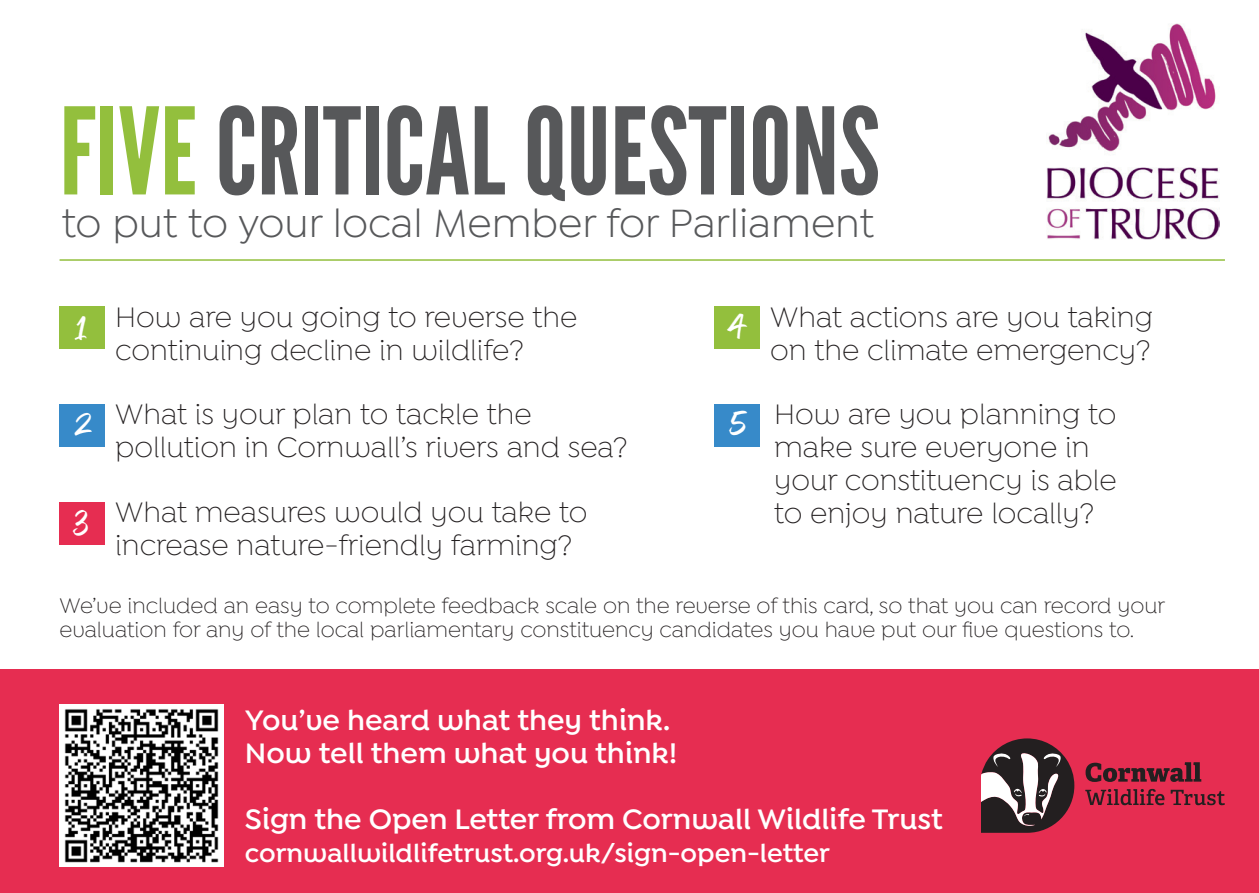
<style>
.page{position:relative;width:1259px;height:893px;background:#fff}
.page>*{position:absolute;margin:0;border:0;box-sizing:border-box;transform-origin:0 0}
.t1{font:120px "League Gothic";color:#57585a}
.t2{font:42px "Isidora Sans";color:#57585a}
.t3{font:42px "Better Times Alt";color:#fff}
.t4{font:300 30px/33px "Isidora Sans Alt";color:#231f20}
.t5{font:600 30px "Isidora Sans Alt";color:#fff}
.t6{font:600 27px "Isidora Sans Alt";color:#fff}
.t7{font:300 22.5px/24px "Isidora Sans Alt";color:#231f20}
.s1{color:#93bf3d}
</style>
<div class="page">
<div style="left:0;top:670px;width:1259px;height:223px;background:#e62d51"></div>
<img style="left:1046px;top:23px;width:173px;height:217px">
<hr style="left:60px;top:259px;width:1165px;height:2px;background:#93bf3d">
<div style="left:60px;top:306px;width:45px;height:43px;background:#93bf3d"></div>
<div style="left:60px;top:404px;width:45px;height:42px;background:#378ac9"></div>
<div style="left:60px;top:502px;width:45px;height:42px;background:#e62d51"></div>
<div style="left:714px;top:306px;width:45px;height:43px;background:#93bf3d"></div>
<div style="left:714px;top:404px;width:45px;height:42px;background:#378ac9"></div>
<img style="left:60px;top:705px;width:164px;height:161px">
<svg style="left:981px;top:738px;width:93px;height:95px"></svg>
<svg style="left:1085px;top:762px;width:116px;height:20px"></svg>
<svg style="left:1085px;top:789px;width:79px;height:16px"></svg>
<svg style="left:1170px;top:790px;width:55px;height:15px"></svg>
<p class="t1" style="left:60px;top:80px;width:822px"><span class="s1">FIVE</span>CRITICAL QUESTIONS</p>
<p class="t2" style="left:62px;top:200px;width:814px">to put to your local Member for Parliament</p>
<p class="t3" style="left:76px;top:304px;width:12px">1</p>
<p class="t3" style="left:76px;top:402px;width:18px">2</p>
<p class="t3" style="left:74px;top:500px;width:17px">3</p>
<p class="t4" style="left:115px;top:300px;width:463px">How are you going to reverse the continuing decline in wildlife?</p>
<p class="t4" style="left:115px;top:398px;width:418px">What is your plan to tackle the</p>
<p class="t4" style="left:115px;top:431px;width:514px">pollution in Cornwall’s rivers and sea?</p>
<p class="t4" style="left:115px;top:496px;width:474px">What measures would you take to increase nature-friendly farming?</p>
<p class="t3" style="left:728px;top:302px;width:18px">4</p>
<p class="t3" style="left:728px;top:400px;width:20px">5</p>
<p class="t4" style="left:770px;top:300px;width:384px">What actions are you taking on the climate emergency?</p>
<p class="t4" style="left:774px;top:398px;width:344px">How are you planning to make sure everyone in</p>
<p class="t4" style="left:774px;top:464px;width:344px">your constituency is able</p>
<p class="t4" style="left:774px;top:497px;width:321px">to enjoy nature locally?</p>
<p class="t7" style="left:60px;top:593px;width:1107px">We’ve included an easy to complete feedback scale on the reverse of this card, so that you can record your evaluation for any of the local parliamentary constituency candidates you have put our five questions to.</p>
<p class="t5" style="left:245px;top:702px;width:427px">You’ve heard what they think.</p>
<p class="t5" style="left:245px;top:735px;width:433px">Now tell them what you think!</p>
<p class="t5" style="left:245px;top:801px;width:699px">Sign the Open Letter from Cornwall Wildlife Trust</p>
<p class="t6" style="left:245px;top:837px;width:586px">cornwallwildlifetrust.org.uk/sign-open-letter</p>
</div>
